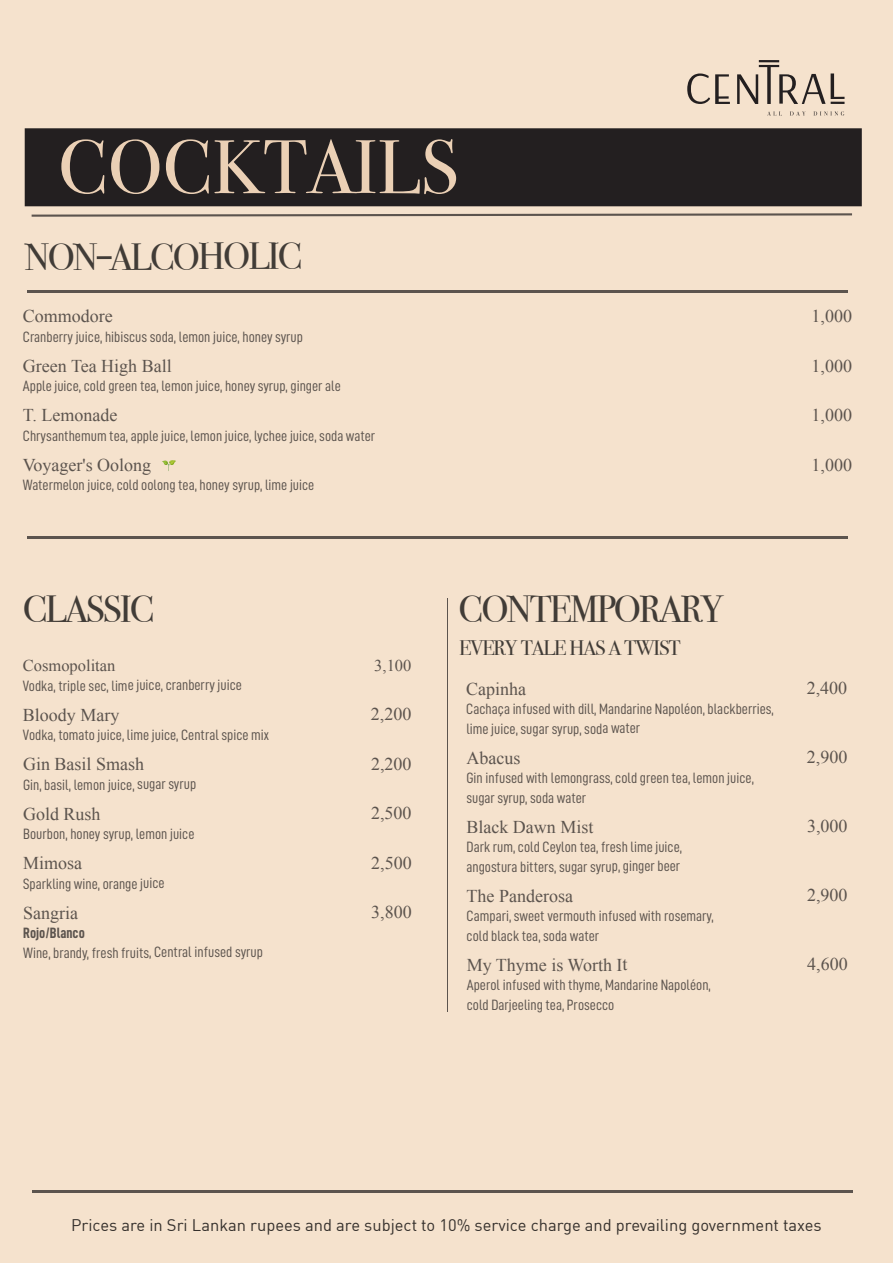
<style>
.page{position:relative;width:893px;height:1263px;background:#f5e2cd}
.page>*{position:absolute;margin:0;border:0;box-sizing:border-box;transform-origin:0 0}
.t1{font:76.2px "Bodoni Svty Two OSITCTT";color:#ebd0b5}
.t2{font:37.8px "Bodoni Svty Two OSITCTT";letter-spacing:-.05em;color:#413c37}
.t3{font:21px "Bodoni Svty Two OSITCTT";letter-spacing:-.05em;color:#413c37}
.t4{font:18px "Times New Roman";color:#5c544e}
.t5{font:16.5px "DIN";color:#35302c}
.t6{font:16.5px "Times New Roman";color:#5c544e}
.t7{font:15px/19.6px "D DIN Condensed";color:#5c544e}
.t8{font:15px "D DIN Condensed Bold";color:#5c544e}
.s1{font-size:54px}
</style>
<div class="page">
<hr style="left:759px;top:60px;width:20px;height:2px;background:#231f20">
<svg style="left:737px;top:65px;width:107px;height:39px"></svg>
<svg style="left:687px;top:73px;width:43px;height:31px"></svg>
<svg style="left:767px;top:111px;width:15px;height:5px"></svg>
<svg style="left:790px;top:111px;width:16px;height:5px"></svg>
<svg style="left:813px;top:111px;width:31px;height:5px"></svg>
<svg style="left:32px;top:213px;width:820px;height:4px"></svg>
<div style="left:25px;top:128px;width:837px;height:78px;background:#231f20;border:2px solid #231f20"></div>
<hr style="left:27px;top:290px;width:821px;height:3px;background:#5c544e">
<hr style="left:27px;top:536px;width:821px;height:3px;background:#5c544e">
<hr style="left:447px;top:598px;width:1px;height:414px;background:#5c544e">
<hr style="left:32px;top:1190px;width:820px;height:3px;background:#5c544e">
<svg style="left:162px;top:460px;width:14px;height:11px"></svg>
<h1 class="t1" style="left:58px;top:122px;width:402px">COCKTAILS</h1>
<h2 class="t2" style="left:25px;top:234px;width:279px">NON<span class="s1">-</span>ALCOHOLIC</h2>
<p class="t4" style="left:23px;top:304px;width:92px">Commodore</p>
<p class="t4" style="left:811px;top:304px;width:42px">1,000</p>
<p class="t7" style="left:23px;top:326px;width:282px">Cranberry juice, hibiscus soda, lemon juice, honey syrup</p>
<p class="t4" style="left:23px;top:353px;width:150px">Green Tea High Ball</p>
<p class="t4" style="left:811px;top:353px;width:42px">1,000</p>
<p class="t7" style="left:23px;top:376px;width:319px">Apple juice, cold green tea, lemon juice, honey syrup, ginger ale</p>
<p class="t4" style="left:23px;top:403px;width:96px">T. Lemonade</p>
<p class="t4" style="left:811px;top:403px;width:42px">1,000</p>
<p class="t7" style="left:23px;top:425px;width:354px">Chrysanthemum tea, apple juice, lemon juice, lychee juice, soda water</p>
<p class="t4" style="left:23px;top:452px;width:130px">Voyager's Oolong</p>
<p class="t4" style="left:811px;top:452px;width:42px">1,000</p>
<p class="t7" style="left:23px;top:475px;width:293px">Watermelon juice, cold oolong tea, honey syrup, lime juice</p>
<h2 class="t2" style="left:23px;top:587px;width:133px">CLASSIC</h2>
<h2 class="t2" style="left:459px;top:587px;width:267px">CONTEMPORARY</h2>
<p class="t6" style="left:23px;top:654px;width:94px">Cosmopolitan</p>
<p class="t6" style="left:374px;top:654px;width:39px">3,100</p>
<p class="t7" style="left:23px;top:675px;width:221px">Vodka, triple sec, lime juice, cranberry juice</p>
<p class="t4" style="left:23px;top:702px;width:98px">Bloody Mary</p>
<p class="t4" style="left:371px;top:702px;width:42px">2,200</p>
<p class="t7" style="left:23px;top:725px;width:248px">Vodka, tomato juice, lime juice, Central spice mix</p>
<p class="t4" style="left:23px;top:752px;width:123px">Gin Basil Smash</p>
<p class="t4" style="left:371px;top:751px;width:42px">2,200</p>
<p class="t7" style="left:23px;top:774px;width:175px">Gin, basil, lemon juice, sugar syrup</p>
<p class="t4" style="left:23px;top:801px;width:79px">Gold Rush</p>
<p class="t4" style="left:371px;top:801px;width:42px">2,500</p>
<p class="t7" style="left:23px;top:824px;width:173px">Bourbon, honey syrup, lemon juice</p>
<p class="t4" style="left:23px;top:851px;width:61px">Mimosa</p>
<p class="t4" style="left:371px;top:850px;width:42px">2,500</p>
<p class="t7" style="left:23px;top:873px;width:143px">Sparkling wine, orange juice</p>
<p class="t4" style="left:23px;top:900px;width:56px">Sangria</p>
<p class="t4" style="left:371px;top:900px;width:42px">3,800</p>
<p class="t8" style="left:23px;top:925px;width:63px">Rojo/Blanco</p>
<p class="t7" style="left:23px;top:942px;width:241px">Wine, brandy, fresh fruits, Central infused syrup</p>
<h3 class="t3" style="left:459px;top:635px;width:223px">EVERY TALE HAS A TWIST</h3>
<p class="t4" style="left:466px;top:676px;width:61px">Capinha</p>
<p class="t4" style="left:807px;top:676px;width:42px">2,400</p>
<p class="t7" style="left:466px;top:699px;width:309px">Cachaça infused with dill, Mandarine Napoléon, blackberries, lime juice, sugar syrup, soda water</p>
<p class="t4" style="left:466px;top:745px;width:56px">Abacus</p>
<p class="t4" style="left:807px;top:745px;width:42px">2,900</p>
<p class="t7" style="left:466px;top:768px;width:289px">Gin infused with lemongrass, cold green tea, lemon juice, sugar syrup, soda water</p>
<p class="t4" style="left:466px;top:814px;width:128px">Black Dawn Mist</p>
<p class="t4" style="left:807px;top:814px;width:42px">3,000</p>
<p class="t7" style="left:466px;top:837px;width:217px">Dark rum, cold Ceylon tea, fresh lime juice, angostura bitters, sugar syrup, ginger beer</p>
<p class="t4" style="left:467px;top:883px;width:108px">The Panderosa</p>
<p class="t4" style="left:807px;top:883px;width:42px">2,900</p>
<p class="t7" style="left:467px;top:906px;width:249px">Campari, sweet vermouth infused with rosemary, cold black tea, soda water</p>
<p class="t4" style="left:467px;top:952px;width:162px">My Thyme is Worth It</p>
<p class="t4" style="left:807px;top:952px;width:42px">4,600</p>
<p class="t7" style="left:467px;top:975px;width:246px">Aperol infused with thyme, Mandarine Napoléon, cold Darjeeling tea, Prosecco</p>
<p class="t5" style="left:71px;top:1214px;width:752px">Prices are in Sri Lankan rupees and are subject to 10% service charge and prevailing government taxes</p>
</div>
